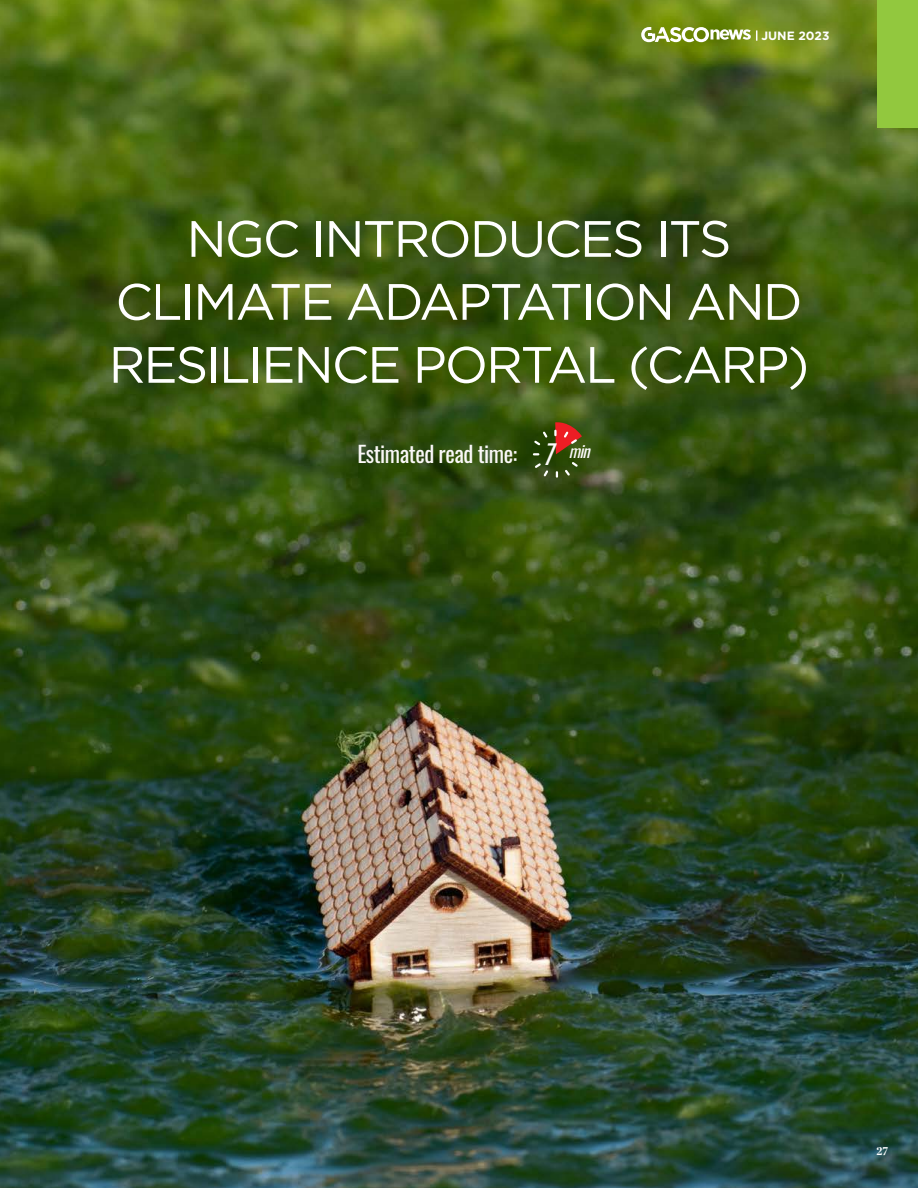
<style>
.page{position:relative;width:918px;height:1188px;background:#fff}
.page>*{position:absolute;margin:0;border:0;box-sizing:border-box;transform-origin:0 0}
.t1{font:51px/63px "Gotham";letter-spacing:-.04em;color:#fff;text-align:center}
.t2{font:22.5px "Oswald";letter-spacing:-.02em;color:#faf8f7}
.t3{font:700 12px "Gotham";color:#fff}
.t4{font:700 12px "Chronicle Deck Cond";color:#fff}
.s1{font-style:italic;font-size:26.85px;color:#fdfbfc}
</style>
<div class="page">
<img style="left:0;top:0;width:918px;height:1188px">
<svg style="left:641px;top:27px;width:116px;height:15px"></svg>
<div style="left:878px;top:0;width:40px;height:127px;background:#92c83e"></div>
<svg style="left:532px;top:422px;width:50px;height:56px;background:#584a1a"></svg>
<p class="t3" style="left:761px;top:28px;width:70px">JUNE 2023</p>
<p class="t1" style="left:109px;top:206px;width:702px">NGC INTRODUCES ITS<br>CLIMATE ADAPTATION AND<br>RESILIENCE PORTAL (CARP)</p>
<p class="t2" style="left:358px;top:434px;width:240px">Estimated read time: <span class="s1">7</span> <sup>min</sup></p>
<p class="t4" style="left:877px;top:1141px;width:13px">27</p>
</div>
